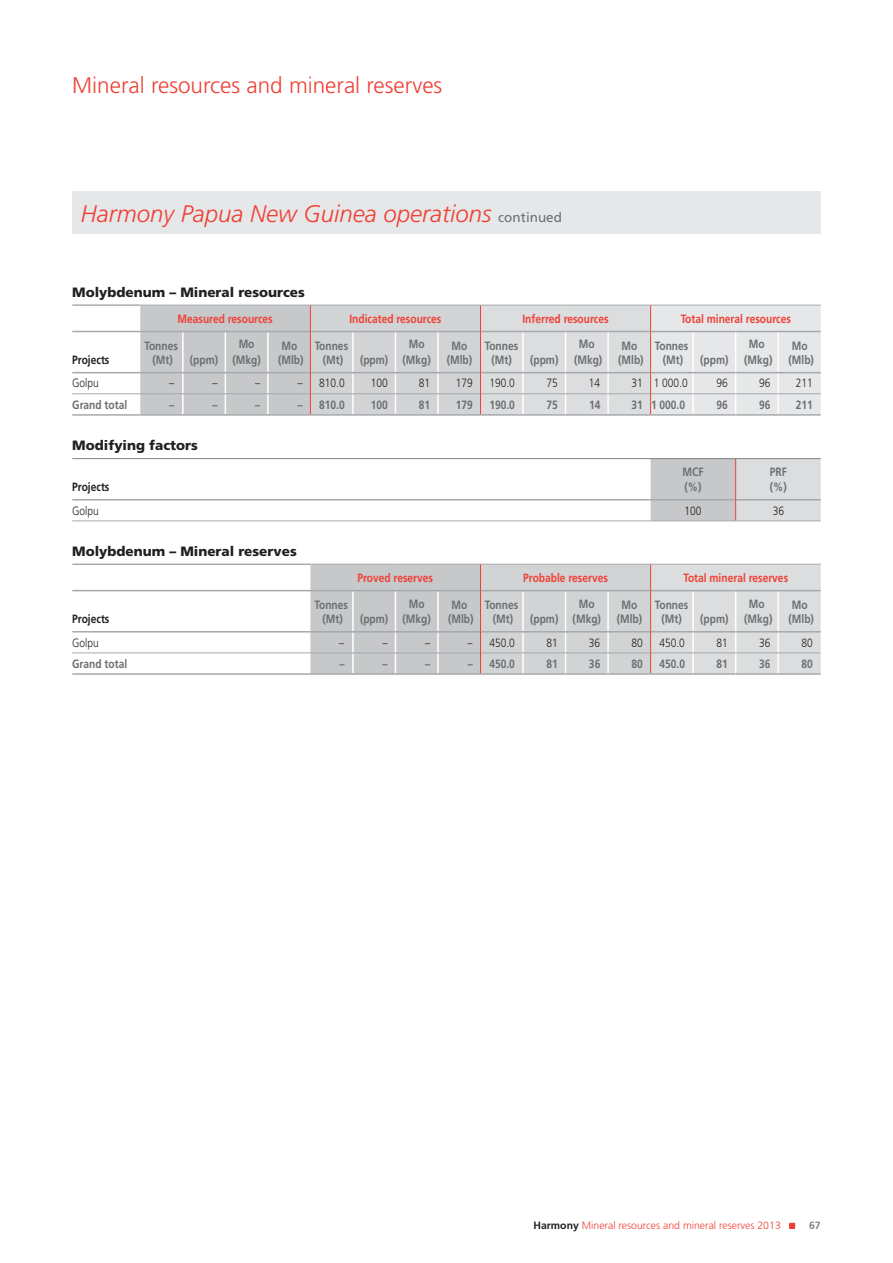
<style>
.page{position:relative;width:893px;height:1263px;background:#fff}
.page>*{position:absolute;margin:0;border:0;box-sizing:border-box;transform-origin:0 0}
.t1{font:italic 300 24px "Frutiger LT Std";color:#ef4035}
.t2{font:300 22.5px "Frutiger LT Std";color:#ef4035}
.t3{font:900 13.5px "Frutiger LT Std";color:#231f20}
.t4{font:700 12px/14.2px "Frutiger LT Std";color:#6d6e70;text-align:center;scale:.85 1}
.t5{font:700 12px "Frutiger LT Std";color:#ef4035;scale:.85 1}
.t6{font:300 12px "Frutiger LT Std";color:#231f20;scale:.85 1}
.t7{font:700 12px "Frutiger LT Std";color:#231f20;scale:.85 1}
.t8{font:300 10.5px "Frutiger LT Std";color:#ef4035}
.t9{font:700 10.5px "Frutiger LT Std";color:#808285}
.s1{font-weight:400;font-style:normal;font-size:13.5px;color:#6d6e70}
.s2{font-weight:700;color:#231f20}
</style>
<div class="page">
<svg style="left:789px;top:1223px;width:6px;height:6px"></svg>
<div style="left:72px;top:191px;width:749px;height:43px;background:#e6e7e8"></div>
<hr style="left:72px;top:372px;width:68px;height:1px;background:#a7a9ac">
<hr style="left:72px;top:414px;width:68px;height:2px;background:#a7a9ac">
<hr style="left:140px;top:414px;width:43px;height:2px;background:#a7a9ac">
<hr style="left:183px;top:414px;width:85px;height:2px;background:#a7a9ac">
<hr style="left:268px;top:414px;width:85px;height:2px;background:#a7a9ac">
<hr style="left:353px;top:414px;width:85px;height:2px;background:#a7a9ac">
<hr style="left:438px;top:414px;width:42px;height:2px;background:#a7a9ac">
<hr style="left:480px;top:414px;width:86px;height:2px;background:#a7a9ac">
<hr style="left:566px;top:414px;width:85px;height:2px;background:#a7a9ac">
<hr style="left:651px;top:414px;width:85px;height:2px;background:#a7a9ac">
<hr style="left:736px;top:414px;width:85px;height:2px;background:#a7a9ac">
<hr style="left:72px;top:393px;width:68px;height:1px;background:#a7a9ac">
<hr style="left:72px;top:305px;width:68px;height:1px;background:#808285">
<svg style="left:140px;top:305px;width:681px;height:110px;background:#d4d5d6"></svg>
<hr style="left:72px;top:331px;width:68px;height:1px;background:#a7a9ac">
<hr style="left:72px;top:520px;width:749px;height:1px;background:#a7a9ac">
<hr style="left:72px;top:458px;width:749px;height:1px;background:#808285">
<hr style="left:72px;top:499px;width:663px;height:1px;background:#a7a9ac">
<svg style="left:651px;top:459px;width:170px;height:62px;background:#cfcfd0"></svg>
<hr style="left:72px;top:631px;width:238px;height:1px;background:#a7a9ac">
<hr style="left:72px;top:652px;width:323px;height:1px;background:#a7a9ac">
<hr style="left:72px;top:673px;width:323px;height:2px;background:#a7a9ac">
<hr style="left:395px;top:673px;width:85px;height:2px;background:#a7a9ac">
<hr style="left:480px;top:673px;width:86px;height:2px;background:#a7a9ac">
<hr style="left:566px;top:673px;width:85px;height:2px;background:#a7a9ac">
<hr style="left:651px;top:673px;width:85px;height:2px;background:#a7a9ac">
<hr style="left:736px;top:673px;width:85px;height:2px;background:#a7a9ac">
<hr style="left:72px;top:564px;width:238px;height:1px;background:#808285">
<hr style="left:72px;top:590px;width:323px;height:1px;background:#a7a9ac">
<svg style="left:310px;top:564px;width:511px;height:110px;background:#cfd1d2"></svg>
<h2 class="t2" style="left:72px;top:75px;width:372px">Mineral resources and mineral reserves</h2>
<h1 class="t1" style="left:81px;top:202px;width:483px">Harmony Papua New Guinea operations <span class="s1">continued</span></h1>
<p class="t3" style="left:72px;top:285px;width:234px">Molybdenum – Mineral resources</p>
<p class="t5" style="left:178px;top:313px;width:114px">Measured resources</p>
<p class="t5" style="left:349px;top:313px;width:110px">Indicated resources</p>
<p class="t5" style="left:522px;top:313px;width:103px">Inferred resources</p>
<p class="t5" style="left:681px;top:313px;width:131px">Total mineral resources</p>
<p class="t7" style="left:72px;top:354px;width:45px">Projects</p>
<p class="t4" style="left:232px;top:337px;width:35px;line-height:15.8px">Mo (Mkg)</p>
<p class="t4" style="left:278px;top:339px;width:31px;text-align:left">Mo (Mlb)</p>
<p class="t4" style="left:315px;top:339px;width:41px">Tonnes (Mt)</p>
<p class="t4" style="left:403px;top:337px;width:35px;line-height:15.8px">Mo (Mkg)</p>
<p class="t4" style="left:447px;top:339px;width:31px">Mo (Mlb)</p>
<p class="t4" style="left:491px;top:339px;width:80px;text-align:left;text-indent:-7px">Tonnes<br>(Mt) (ppm)</p>
<p class="t4" style="left:574px;top:337px;width:35px;line-height:15.8px">Mo (Mkg)</p>
<p class="t4" style="left:618px;top:339px;width:31px;text-align:left">Mo (Mlb)</p>
<p class="t4" style="left:655px;top:339px;width:41px">Tonnes (Mt)</p>
<p class="t4" style="left:744px;top:337px;width:35px;line-height:15.8px">Mo (Mkg)</p>
<p class="t4" style="left:788px;top:339px;width:31px;text-align:left">Mo (Mlb)</p>
<p class="t4" style="left:144px;top:339px;width:41px">Tonnes (Mt)</p>
<p class="t4" style="left:190px;top:353px;width:35px">(ppm)</p>
<p class="t4" style="left:360px;top:353px;width:35px">(ppm)</p>
<p class="t4" style="left:700px;top:353px;width:35px">(ppm)</p>
<p class="t6" style="left:72px;top:377px;width:33px">Golpu</p>
<p class="t6" style="left:169px;top:377px;width:7px">–</p>
<p class="t6" style="left:212px;top:377px;width:7px">–</p>
<p class="t6" style="left:255px;top:377px;width:8px">–</p>
<p class="t6" style="left:298px;top:377px;width:57px">– 810.0</p>
<p class="t6" style="left:371px;top:377px;width:22px">100</p>
<p class="t6" style="left:419px;top:377px;width:15px">81</p>
<p class="t6" style="left:456px;top:377px;width:22px">179</p>
<p class="t6" style="left:489px;top:377px;width:32px">190.0</p>
<p class="t6" style="left:546px;top:377px;width:15px">75</p>
<p class="t6" style="left:589px;top:377px;width:15px">14</p>
<p class="t6" style="left:631px;top:377px;width:68px">31 1 000.0</p>
<p class="t6" style="left:716px;top:377px;width:15px">96</p>
<p class="t6" style="left:759px;top:377px;width:15px">96</p>
<p class="t6" style="left:796px;top:377px;width:22px">211</p>
<p class="t4" style="left:72px;top:398px;width:66px">Grand total</p>
<p class="t4" style="left:169px;top:398px;width:7px">–</p>
<p class="t4" style="left:213px;top:398px;width:8px">–</p>
<p class="t4" style="left:255px;top:398px;width:7px">–</p>
<p class="t4" style="left:298px;top:398px;width:57px">– 810.0</p>
<p class="t4" style="left:371px;top:398px;width:22px">100</p>
<p class="t4" style="left:419px;top:398px;width:15px">81</p>
<p class="t4" style="left:456px;top:398px;width:22px">179</p>
<p class="t4" style="left:489px;top:398px;width:32px">190.0</p>
<p class="t4" style="left:546px;top:398px;width:15px">75</p>
<p class="t4" style="left:589px;top:398px;width:15px">14</p>
<p class="t4" style="left:631px;top:398px;width:64px">31 1 000.0</p>
<p class="t4" style="left:717px;top:398px;width:15px">96</p>
<p class="t4" style="left:759px;top:398px;width:15px">96</p>
<p class="t4" style="left:796px;top:398px;width:22px">211</p>
<p class="t3" style="left:72px;top:439px;width:127px">Modifying factors</p>
<p class="t7" style="left:72px;top:481px;width:45px">Projects</p>
<p class="t4" style="left:682px;top:464px;width:26px;line-height:15.8px;text-align:left">MCF (%)</p>
<p class="t4" style="left:770px;top:464px;width:22px;line-height:15.8px;text-align:left">PRF (%)</p>
<p class="t6" style="left:72px;top:504px;width:33px">Golpu</p>
<p class="t6" style="left:684px;top:504px;width:22px">100</p>
<p class="t6" style="left:773px;top:504px;width:15px">36</p>
<p class="t3" style="left:72px;top:544px;width:226px">Molybdenum – Mineral reserves</p>
<p class="t5" style="left:357px;top:572px;width:90px">Proved reserves</p>
<p class="t5" style="left:523px;top:572px;width:101px">Probable reserves</p>
<p class="t5" style="left:683px;top:572px;width:125px">Total mineral reserves</p>
<p class="t7" style="left:72px;top:613px;width:45px">Projects</p>
<p class="t4" style="left:403px;top:596px;width:35px;line-height:15.8px">Mo (Mkg)</p>
<p class="t4" style="left:448px;top:598px;width:31px;text-align:left">Mo (Mlb)</p>
<p class="t4" style="left:485px;top:598px;width:41px">Tonnes (Mt)</p>
<p class="t4" style="left:573px;top:596px;width:35px;line-height:15.8px">Mo (Mkg)</p>
<p class="t4" style="left:617px;top:598px;width:31px">Mo (Mlb)</p>
<p class="t4" style="left:661px;top:598px;width:80px;text-align:left;text-indent:-7px">Tonnes<br>(Mt) (ppm)</p>
<p class="t4" style="left:744px;top:596px;width:35px;line-height:15.8px">Mo (Mkg)</p>
<p class="t4" style="left:788px;top:598px;width:31px;text-align:left">Mo (Mlb)</p>
<p class="t4" style="left:315px;top:598px;width:41px">Tonnes (Mt)</p>
<p class="t4" style="left:360px;top:613px;width:35px">(ppm)</p>
<p class="t4" style="left:530px;top:613px;width:35px">(ppm)</p>
<p class="t6" style="left:72px;top:636px;width:33px">Golpu</p>
<p class="t6" style="left:339px;top:636px;width:7px">–</p>
<p class="t6" style="left:383px;top:636px;width:8px">–</p>
<p class="t6" style="left:425px;top:636px;width:7px">–</p>
<p class="t6" style="left:468px;top:636px;width:57px">– 450.0</p>
<p class="t6" style="left:546px;top:636px;width:15px">81</p>
<p class="t6" style="left:589px;top:636px;width:15px">36</p>
<p class="t6" style="left:631px;top:636px;width:15px">80</p>
<p class="t6" style="left:659px;top:636px;width:32px">450.0</p>
<p class="t6" style="left:716px;top:636px;width:15px">81</p>
<p class="t6" style="left:759px;top:636px;width:15px">36</p>
<p class="t6" style="left:802px;top:636px;width:15px">80</p>
<p class="t4" style="left:72px;top:657px;width:66px">Grand total</p>
<p class="t4" style="left:339px;top:657px;width:7px">–</p>
<p class="t4" style="left:383px;top:657px;width:8px">–</p>
<p class="t4" style="left:425px;top:657px;width:7px">–</p>
<p class="t4" style="left:468px;top:657px;width:57px">– 450.0</p>
<p class="t4" style="left:546px;top:657px;width:15px">81</p>
<p class="t4" style="left:589px;top:657px;width:15px">36</p>
<p class="t4" style="left:631px;top:657px;width:15px">80</p>
<p class="t4" style="left:659px;top:657px;width:32px">450.0</p>
<p class="t4" style="left:716px;top:657px;width:15px">81</p>
<p class="t4" style="left:759px;top:657px;width:15px">36</p>
<p class="t4" style="left:802px;top:657px;width:15px">80</p>
<p class="t8" style="left:533px;top:1220px;width:249px"><span class="s2">Harmony</span> Mineral resources and mineral reserves 2013</p>
<p class="t9" style="left:809px;top:1220px;width:13px">67</p>
</div>
